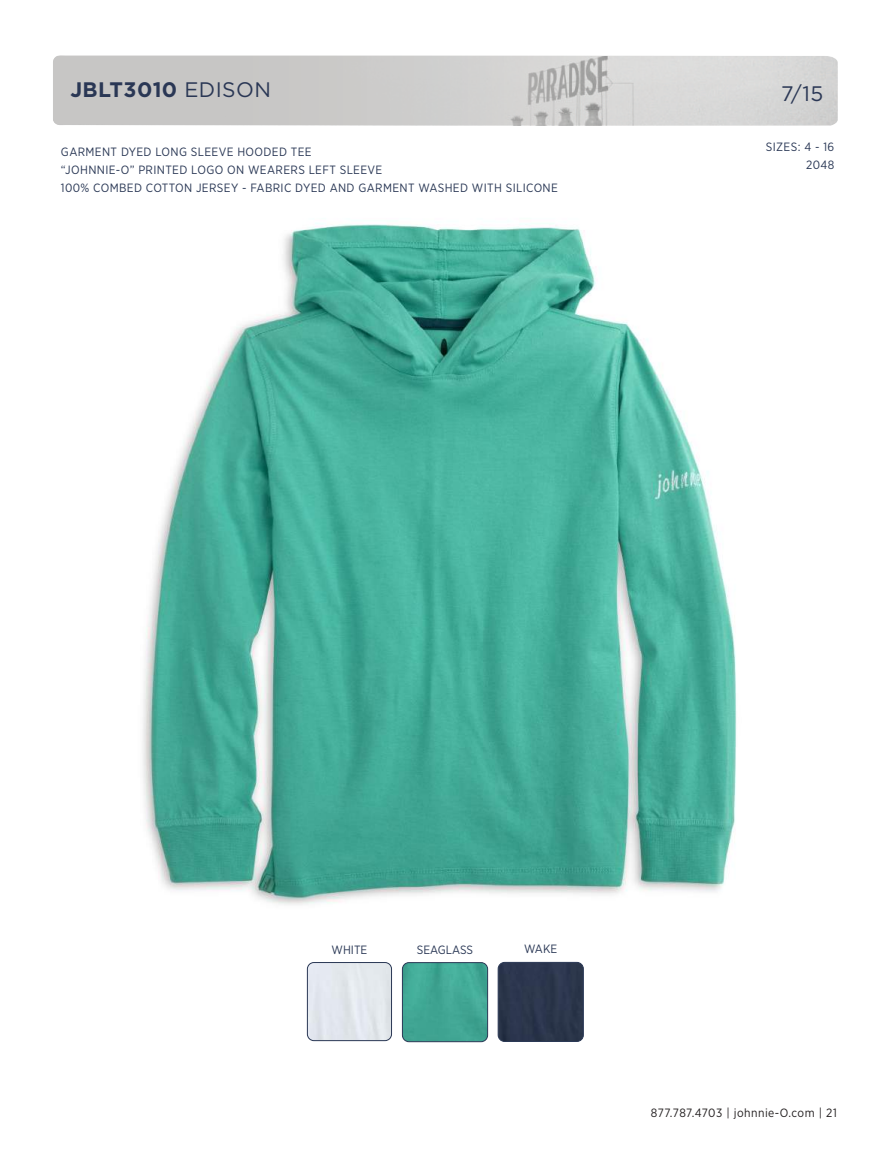
<style>
.page{position:relative;width:891px;height:1161px;background:#fff}
.page>*{position:absolute;margin:0;border:0;box-sizing:border-box;transform-origin:0 0}
.t1{font:700 21px "Gotham";letter-spacing:.02em;color:#2a3755}
.t2{font:21px "Gotham";color:#2a3755}
.t3{font:12px/18px "Gotham Narrow";letter-spacing:.03em;color:#2a3855;text-align:right}
.t4{font:12px "Gotham Narrow";letter-spacing:.04em;color:#231f20}
.t5{font:12px "Gotham Narrow";color:#2a3855}
.s1{font-weight:400}
</style>
<div class="page">
<img style="left:142px;top:223px;width:595px;height:682px">
<svg style="left:53px;top:56px;width:785px;height:70px;background:#cecdcc"></svg>
<img style="left:307px;top:964px;width:85px;height:77px">
<div style="left:307px;top:962px;width:85px;height:79px;border:1px solid #2a3855;border-radius:6px"></div>
<img style="left:402px;top:964px;width:86px;height:78px">
<div style="left:402px;top:962px;width:86px;height:80px;border:1px solid #2a3855;border-radius:6px"></div>
<div style="left:498px;top:962px;width:84px;height:78px;background:#2c364c"></div>
<div style="left:498px;top:962px;width:86px;height:80px;border:1px solid #2a3855;border-radius:6px"></div>
<h1 class="t1" style="left:70px;top:76px;width:202px">JBLT3010 <span class="s1">EDISON</span></h1>
<p class="t3" style="left:61px;top:142px;width:498px;text-align:left">GARMENT DYED LONG SLEEVE HOODED TEE<br>“JOHNNIE-O” PRINTED LOGO ON WEARERS LEFT SLEEVE<br>100% COMBED COTTON JERSEY - FABRIC DYED AND GARMENT WASHED WITH SILICONE</p>
<h1 class="t2" style="left:781px;top:80px;width:44px">7/15</h1>
<p class="t3" style="left:766px;top:138px;width:70px">SIZES: 4 - 16<br>2048</p>
<p class="t3" style="left:332px;top:941px;width:37px">WHITE</p>
<p class="t5" style="left:417px;top:942px;width:58px">SEAGLASS</p>
<p class="t3" style="left:524px;top:940px;width:34px">WAKE</p>
<p class="t4" style="left:651px;top:1105px;width:188px">877.787.4703 | johnnie-O.com | 21</p>
</div>
